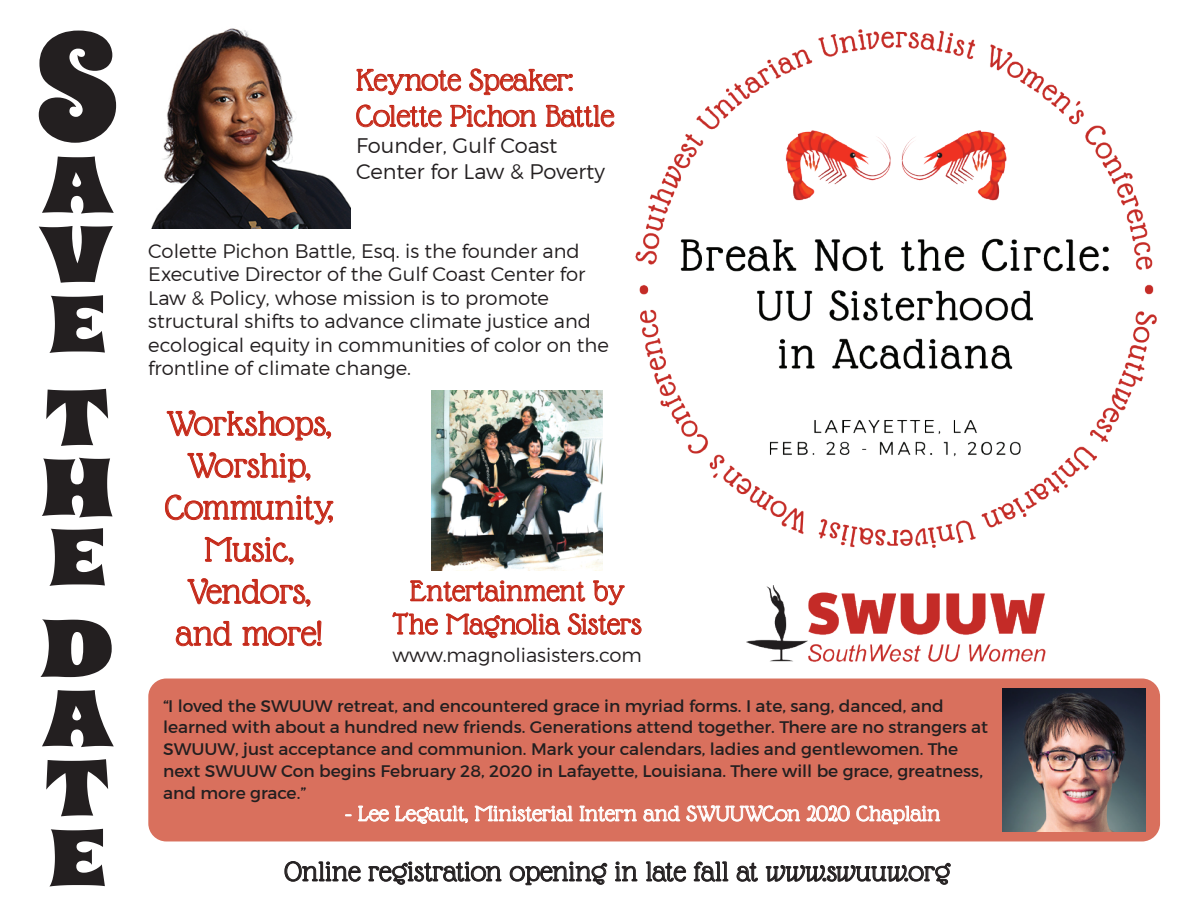
<style>
.page{position:relative;width:1188px;height:918px;background:#fff}
.page>*{position:absolute;margin:0;border:0;box-sizing:border-box;transform-origin:0 0}
.t1{font:145.5px "Spicy Rice";color:#231f20}
.t2{font:79.5px/69.8px "Spicy Rice";color:#231f20;text-align:justify;scale:1.5 1}
.t3{font:37.5px/42px "Glass Antiqua";color:#c52919;text-align:center;scale:1.05 1}
.t4{font:33px/36px "Glass Antiqua";color:#c52919;scale:1.05 1}
.t5{font:31.5px/33.3px "Glass Antiqua";color:#c52919;text-align:center;scale:1.05 1}
.t6{font:30px "Glass Antiqua";color:#231f20;scale:1.05 1}
.t7{font:23.25px "Glass Antiqua";color:#fff;scale:1.1 1}
.t8{font:300 21px/25.2px "Montserrat";color:#231f20}
.t9{font:300 19.5px/23.4px "Montserrat";color:#231f20}
.t10{font:17.1px/21.8px "Montserrat";color:#231f20}
</style>
<div class="page">
<img style="left:636px;top:29px;width:521px;height:519px">
<svg style="left:285px;top:861px;width:76px;height:21px"></svg>
<svg style="left:368px;top:862px;width:134px;height:23px"></svg>
<svg style="left:510px;top:862px;width:97px;height:23px"></svg>
<svg style="left:615px;top:862px;width:22px;height:19px"></svg>
<svg style="left:646px;top:861px;width:40px;height:21px"></svg>
<svg style="left:694px;top:861px;width:34px;height:21px"></svg>
<svg style="left:737px;top:863px;width:21px;height:19px"></svg>
<svg style="left:766px;top:863px;width:185px;height:22px"></svg>
<svg style="left:166px;top:410px;width:165px;height:31px"></svg>
<svg style="left:187px;top:452px;width:124px;height:31px"></svg>
<svg style="left:165px;top:494px;width:169px;height:31px"></svg>
<svg style="left:204px;top:537px;width:90px;height:28px"></svg>
<svg style="left:187px;top:578px;width:124px;height:29px"></svg>
<svg style="left:176px;top:620px;width:56px;height:27px"></svg>
<svg style="left:242px;top:620px;width:80px;height:27px"></svg>
<img style="left:151px;top:28px;width:199px;height:201px">
<img style="left:432px;top:391px;width:171px;height:180px">
<svg style="left:410px;top:580px;width:176px;height:22px"></svg>
<svg style="left:593px;top:580px;width:32px;height:26px"></svg>
<svg style="left:392px;top:612px;width:46px;height:23px"></svg>
<svg style="left:446px;top:613px;width:114px;height:25px"></svg>
<svg style="left:567px;top:613px;width:75px;height:22px"></svg>
<div style="left:148px;top:679px;width:1012px;height:162px;background:#d9705d;border-radius:18px"></div>
<img style="left:1002px;top:688px;width:143px;height:144px">
<svg style="left:345px;top:814px;width:7px;height:2px"></svg>
<svg style="left:358px;top:806px;width:31px;height:16px"></svg>
<svg style="left:395px;top:806px;width:73px;height:18px"></svg>
<svg style="left:475px;top:806px;width:98px;height:16px"></svg>
<svg style="left:580px;top:806px;width:57px;height:16px"></svg>
<svg style="left:643px;top:806px;width:37px;height:16px"></svg>
<svg style="left:686px;top:805px;width:114px;height:17px"></svg>
<svg style="left:807px;top:805px;width:43px;height:17px"></svg>
<svg style="left:856px;top:805px;width:84px;height:19px"></svg>
<svg style="left:356px;top:69px;width:105px;height:26px"></svg>
<svg style="left:469px;top:68px;width:104px;height:27px"></svg>
<svg style="left:356px;top:104px;width:86px;height:24px"></svg>
<svg style="left:450px;top:104px;width:87px;height:24px"></svg>
<svg style="left:546px;top:104px;width:69px;height:24px"></svg>
<img style="left:747px;top:585px;width:299px;height:77px">
<h1 class="t1" style="left:36px;top:-12px;width:82px">S</h1>
<h2 class="t2" style="left:42px;top:151px;width:51px">A V E</h2>
<h2 class="t2" style="left:40px;top:384px;width:50px">T H E</h2>
<h2 class="t2" style="left:40px;top:615px;width:51px">D A T E</h2>
<h3 class="t4" style="left:356px;top:62px;width:247px">Keynote Speaker:<br>Colette Pichon Battle</h3>
<p class="t8" style="left:356px;top:133px;width:250px">Founder, Gulf Coast<br>Center for Law &amp; Poverty</p>
<p class="t9" style="left:148px;top:239px;width:462px">Colette Pichon Battle, Esq. is the founder and Executive Director of the Gulf Coast Center for Law &amp; Policy, whose mission is to promote structural shifts to advance climate justice and ecological equity in communities of color on the frontline of climate change.</p>
<h3 class="t3" style="left:165px;top:402px;width:162px">Workshops,<br>Worship,<br>Community,<br>Music,<br>Vendors, and more!</h3>
<h3 class="t5" style="left:393px;top:574px;width:239px">Entertainment by<br>The Magnolia Sisters</h3>
<p class="t9" style="left:392px;top:643px;width:251px">www.magnoliasisters.com</p>
<p class="t10" style="left:163px;top:695px;width:827px">“I loved the SWUUW retreat, and encountered grace in myriad forms. I ate, sang, danced, and learned with about a hundred new friends. Generations attend together. There are no strangers at SWUUW, just acceptance and communion. Mark your calendars, ladies and gentlewomen. The next SWUUW Con begins February 28, 2020 in Lafayette, Louisiana. There will be grace, greatness, and more grace.”</p>
<h3 class="t7" style="left:345px;top:802px;width:543px">- Lee Legault, Ministerial Intern and SWUUWCon 2020 Chaplain</h3>
<h3 class="t6" style="left:284px;top:856px;width:636px">Online registration opening in late fall at www.swuuw.org</h3>
</div>
